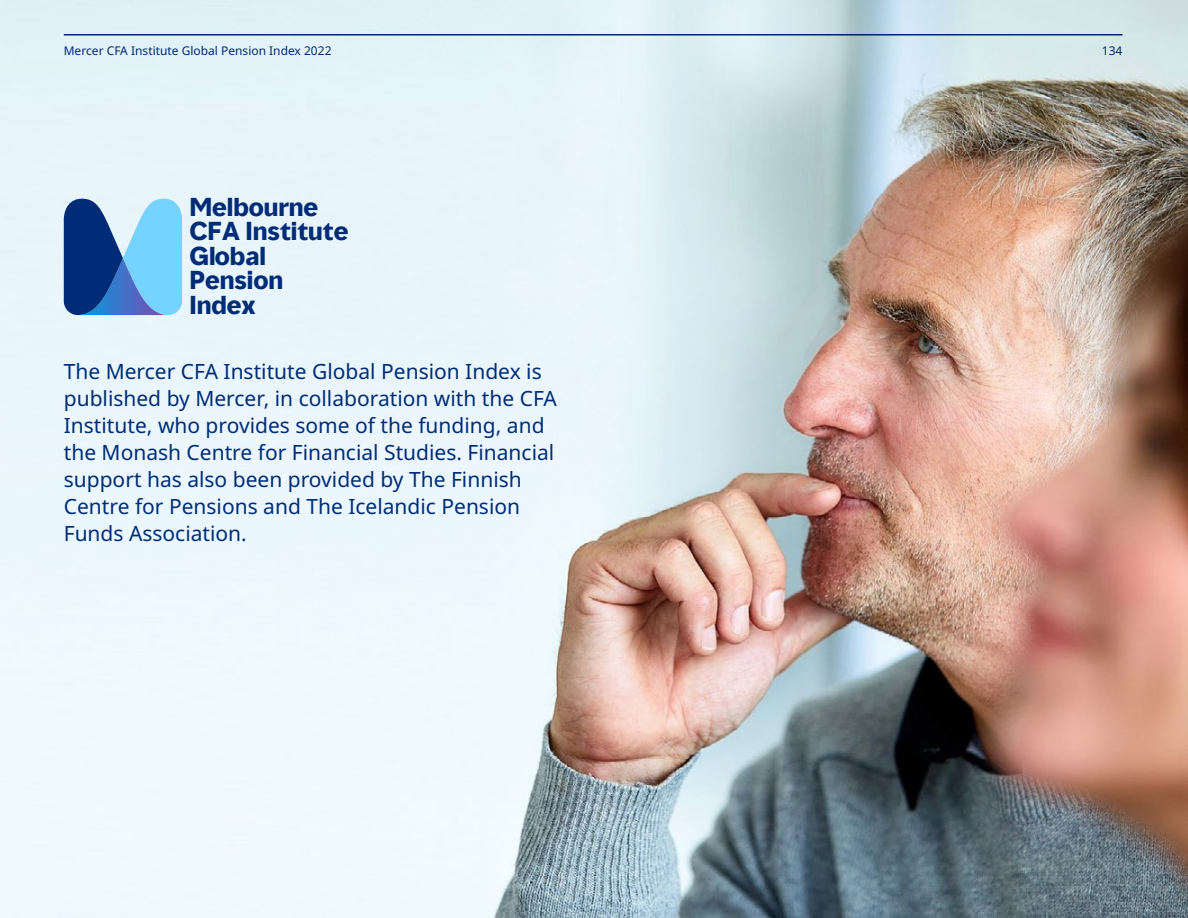
<style>
.page{position:relative;width:1188px;height:918px;background:#fff}
.page>*{position:absolute;margin:0;border:0;box-sizing:border-box;transform-origin:0 0}
.t1{font:700 23.7px/24.6px "MMC Display";color:#002c77}
.t2{font:21px/27px "Noto Sans";color:#002c77}
.t3{font:12px "Noto Sans";color:#002c77}
</style>
<div class="page">
<img style="left:0;top:0;width:1188px;height:918px">
<svg style="left:64px;top:199px;width:118px;height:116px;background:#538dc5"></svg>
<p class="t3" style="left:64px;top:42px;width:269px">Mercer CFA Institute Global Pension Index 2022</p>
<p class="t3" style="left:1102px;top:42px;width:22px">134</p>
<p class="t1" style="left:189px;top:195px;width:160px">Melbourne<br>CFA Institute<br>Global<br>Pension<br>Index</p>
<p class="t2" style="left:64px;top:358px;width:495px">The Mercer CFA Institute Global Pension Index is published by Mercer, in collaboration with the CFA Institute, who provides some of the funding, and the Monash Centre for Financial Studies. Financial support has also been provided by The Finnish Centre for Pensions and The Icelandic Pension Funds Association.</p>
</div>
